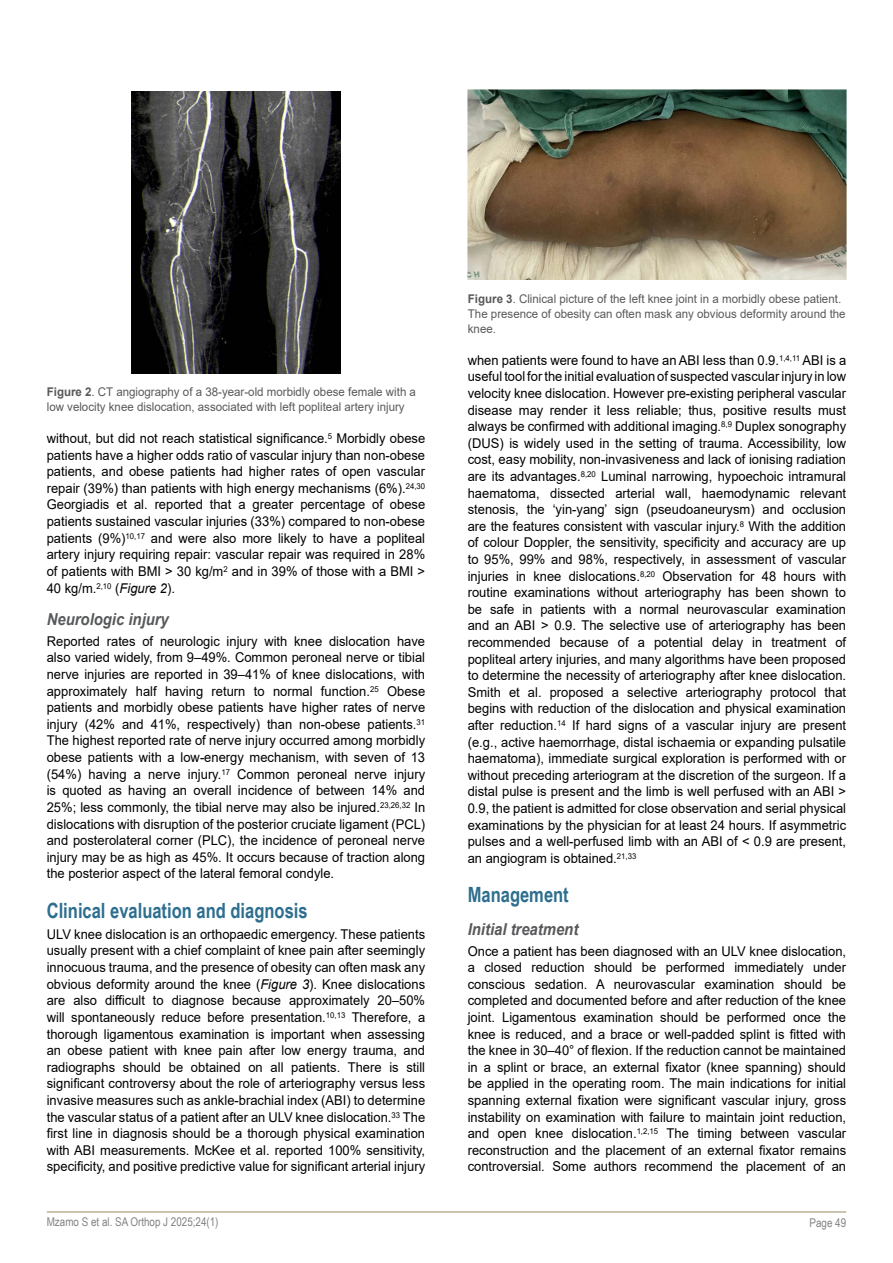
<style>
.page{position:relative;width:893px;height:1263px;background:#fff}
.page>*{position:absolute;margin:0;border:0;box-sizing:border-box;transform-origin:0 0}
.t1{font:700 21px "Arial Narrow";color:#2d6e8f;scale:.96 1}
.t2{font:italic 700 16.5px "Arial";color:#58595b;scale:.9 1}
.t3{font:13.5px/16.6px "Arial";color:#000;text-align:justify;scale:.96 1}
.t4{font:12px/15px "Arial";color:#58595b;scale:.96 1}
.t5{font:12px "Arial Narrow";color:#808285}
.s1{font-weight:700}
.s2{font-style:italic}
</style>
<div class="page">
<hr style="left:47px;top:1211px;width:799px;height:2px;background:#bcb197">
<img style="left:131px;top:91px;width:210px;height:282px">
<img style="left:468px;top:89px;width:378px;height:190px">
<p class="t4" style="left:47px;top:384px;width:386px"><span class="s1">Figure 2</span>. CT angiography of a 38-year-old morbidly obese female with a low velocity knee dislocation, associated with left popliteal artery injury</p>
<p class="t3" style="left:47px;top:430px;width:396px">without, but did not reach statistical significance.<sup>5</sup> Morbidly obese patients have a higher odds ratio of vascular injury than non-obese patients, and obese patients had higher rates of open vascular repair (39%) than patients with high energy mechanisms (6%).<sup>24,30<br></sup>Georgiadis et al. reported that a greater percentage of obese patients sustained vascular injuries (33%) compared to non-obese patients (9%)<sup>10,17</sup> and were also more likely to have a popliteal artery injury requiring repair: vascular repair was required in 28% of patients with BMI &gt; 30 kg/m<sup>2</sup> and in 39% of those with a BMI &gt; 40 kg/m.<sup>2,10</sup> (<span class="s2">Figure 2</span>).</p>
<p class="t2" style="left:47px;top:608px;width:137px">Neurologic injury</p>
<p class="t3" style="left:47px;top:633px;width:396px">Reported rates of neurologic injury with knee dislocation have also varied widely, from 9–49%. Common peroneal nerve or tibial nerve injuries are reported in 39–41% of knee dislocations, with approximately half having return to normal function.<sup>25</sup> Obese patients and morbidly obese patients have higher rates of nerve injury (42% and 41%, respectively) than non-obese patients.<sup>31<br></sup>The highest reported rate of nerve injury occurred among morbidly obese patients with a low-energy mechanism, with seven of 13 (54%) having a nerve injury.<sup>17</sup> Common peroneal nerve injury is quoted as having an overall incidence of between 14% and 25%; less commonly, the tibial nerve may also be injured.<sup>23,26,32</sup> In dislocations with disruption of the posterior cruciate ligament (PCL) and posterolateral corner (PLC), the incidence of peroneal nerve injury may be as high as 45%. It occurs because of traction along the posterior aspect of the lateral femoral condyle.</p>
<h1 class="t1" style="left:47px;top:895px;width:273px">Clinical evaluation and diagnosis</h1>
<p class="t3" style="left:47px;top:926px;width:396px">ULV knee dislocation is an orthopaedic emergency. These patients usually present with a chief complaint of knee pain after seemingly innocuous trauma, and the presence of obesity can often mask any obvious deformity around the knee (<span class="s2">Figure 3</span>). Knee dislocations are also difficult to diagnose because approximately 20–50% will spontaneously reduce before presentation.<sup>10,13</sup> Therefore, a thorough ligamentous examination is important when assessing an obese patient with knee pain after low energy trauma, and radiographs should be obtained on all patients. There is still significant controversy about the role of arteriography versus less invasive measures such as ankle-brachial index (ABI) to determine the vascular status of a patient after an ULV knee dislocation.<sup>33</sup> The first line in diagnosis should be a thorough physical examination with ABI measurements. McKee et al. reported 100% sensitivity, specificity, and positive predictive value for significant arterial injury</p>
<p class="t4" style="left:468px;top:291px;width:395px"><span class="s1">Figure 3</span>. Clinical picture of the left knee joint in a morbidly obese patient.<br>The presence of obesity can often mask any obvious deformity around the knee.</p>
<p class="t3" style="left:468px;top:352px;width:396px">when patients were found to have an ABI less than 0.9.<sup>1,4,11</sup> ABI is a useful tool for the initial evaluation of suspected vascular injury in low velocity knee dislocation. However pre-existing peripheral vascular disease may render it less reliable; thus, positive results must always be confirmed with additional imaging.<sup>8,9</sup> Duplex sonography (DUS) is widely used in the setting of trauma. Accessibility, low cost, easy mobility, non-invasiveness and lack of ionising radiation are its advantages.<sup>8,20</sup> Luminal narrowing, hypoechoic intramural haematoma, dissected arterial wall, haemodynamic relevant stenosis, the ‘yin-yang’ sign (pseudoaneurysm) and occlusion are the features consistent with vascular injury.<sup>8</sup> With the addition of colour Doppler, the sensitivity, specificity and accuracy are up to 95%, 99% and 98%, respectively, in assessment of vascular injuries in knee dislocations.<sup>8,20</sup> Observation for 48 hours with routine examinations without arteriography has been shown to be safe in patients with a normal neurovascular examination and an ABI &gt; 0.9. The selective use of arteriography has been recommended because of a potential delay in treatment of popliteal artery injuries, and many algorithms have been proposed to determine the necessity of arteriography after knee dislocation.<br>Smith et al. proposed a selective arteriography protocol that begins with reduction of the dislocation and physical examination after reduction.<sup>14</sup> If hard signs of a vascular injury are present (e.g., active haemorrhage, distal ischaemia or expanding pulsatile haematoma), immediate surgical exploration is performed with or without preceding arteriogram at the discretion of the surgeon. If a distal pulse is present and the limb is well perfused with an ABI &gt; 0.9, the patient is admitted for close observation and serial physical examinations by the physician for at least 24 hours. If asymmetric pulses and a well-perfused limb with an ABI of ˂ 0.9 are present, an angiogram is obtained.<sup>21,33</sup></p>
<h1 class="t1" style="left:468px;top:879px;width:107px">Management</h1>
<p class="t2" style="left:468px;top:918px;width:124px">Initial treatment</p>
<p class="t3" style="left:468px;top:942px;width:396px">Once a patient has been diagnosed with an ULV knee dislocation, a closed reduction should be performed immediately under conscious sedation. A neurovascular examination should be completed and documented before and after reduction of the knee joint. Ligamentous examination should be performed once the knee is reduced, and a brace or well-padded splint is fitted with the knee in 30–40° of flexion. If the reduction cannot be maintained in a splint or brace, an external fixator (knee spanning) should be applied in the operating room. The main indications for initial spanning external fixation were significant vascular injury, gross instability on examination with failure to maintain joint reduction, and open knee dislocation.<sup>1,2,15</sup> The timing between vascular reconstruction and the placement of an external fixator remains controversial. Some authors recommend the placement of an</p>
<p class="t5" style="left:47px;top:1213px;width:173px">Mzamo S et al. SA Orthop J 2025;24(1)</p>
<p class="t5" style="left:809px;top:1214px;width:38px">Page 49</p>
</div>
